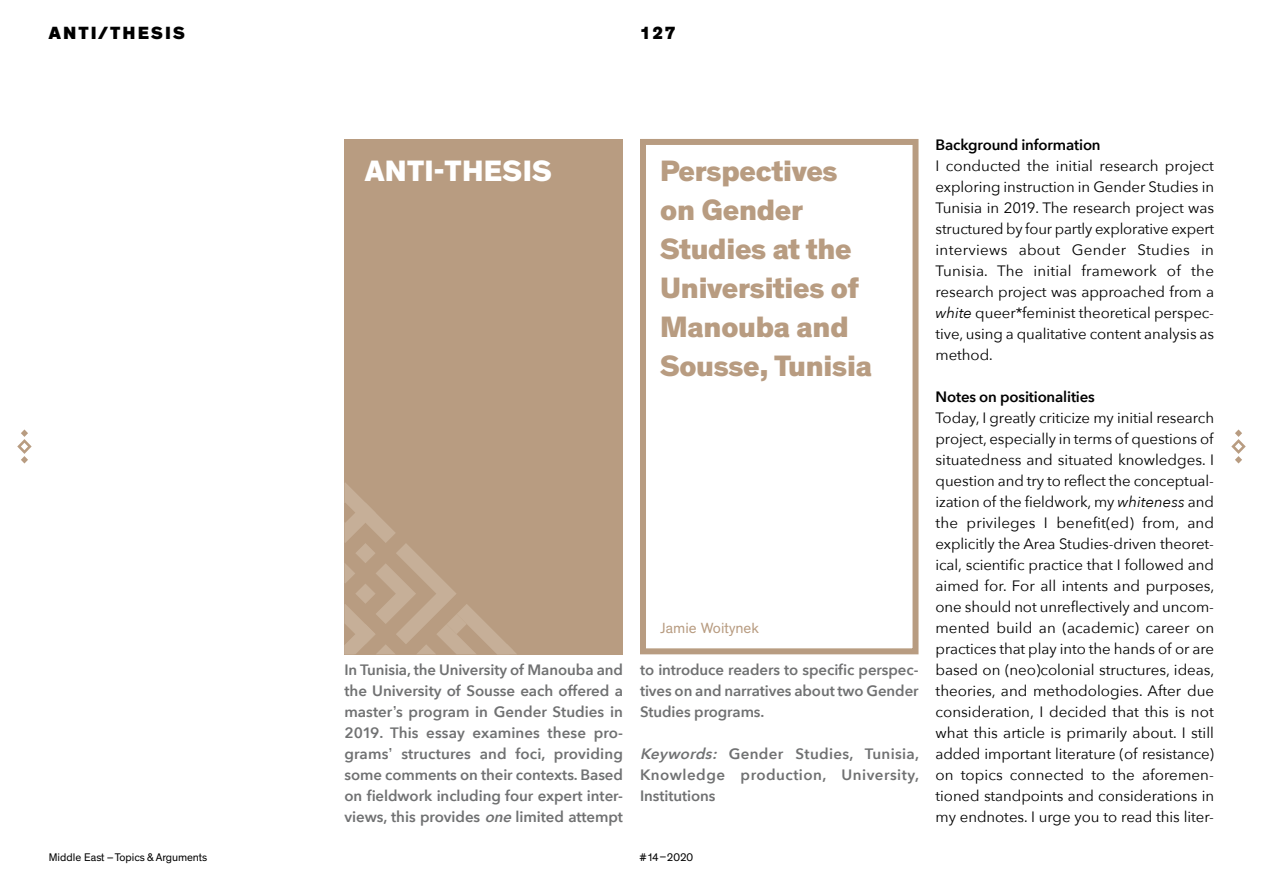
<style>
.page{position:relative;width:1263px;height:893px;background:#fff}
.page>*{position:absolute;margin:0;border:0;box-sizing:border-box;transform-origin:0 0}
.t1{font:30px/39px "Theinhardt Hv 2";letter-spacing:-.01em;color:#b89c81}
.t2{font:30px "Theinhardt Hv 2";letter-spacing:.01em;color:#fff}
.t3{font:900 18px "Theinhardt";letter-spacing:.115em;color:#000}
.t4{font:18px "Theinhardt Hv 2";color:#000}
.t5{font:15px/21px "Avenir Next LT Pro";letter-spacing:-.005em;color:#000;text-align:justify}
.t6{font:600 15px/21px "Avenir Next LT Pro";letter-spacing:-.005em;color:#707172;text-align:justify}
.t7{font:15px/21px "Avenir Next LT Pro Regular 2";letter-spacing:-.005em;color:#000;text-align:justify}
.t8{font:15px "Avenir Next LT Pro Demi 2";letter-spacing:-.005em;color:#707172}
.t9{font:600 15px "Avenir Next LT Pro";letter-spacing:-.01em;color:#000}
.t10{font:15px "Theinhardt Rg 2";color:#b89c81}
.t11{font:11.25px "Theinhardt";letter-spacing:-.005em;color:#000}
.s1{font-family:"Avenir Next LT Pro";font-weight:600}
.s2{font-style:italic}
.s3{font-family:"Avenir Next LT Pro";font-style:italic}
.s4{font-family:"Avenir Next LT Pro"}
</style>
<div class="page">
<svg style="left:17px;top:429px;width:15px;height:34px"></svg>
<svg style="left:1231px;top:429px;width:15px;height:34px"></svg>
<div style="left:640px;top:139px;width:278px;height:515px;border:6px solid #b89c81"></div>
<div style="left:344px;top:139px;width:279px;height:515px;background:#b89c81"></div>
<svg style="left:344px;top:483px;width:172px;height:171px"></svg>
<p class="t3" style="left:49px;top:21px;width:138px">ANTI/THESIS</p>
<p class="t4" style="left:640px;top:22px;width:37px">127</p>
<h1 class="t2" style="left:365px;top:152px;width:189px">ANTI-THESIS</h1>
<h1 class="t1" style="left:660px;top:152px;width:213px">Perspectives on Gender<br>Studies at the<br>Universities of<br>Manouba and<br>Sousse, Tunisia</h1>
<p class="t6" style="left:344px;top:660px;width:280px">In Tunisia, the University of Manouba and the University of Sousse each offered a master’s program in Gender Studies in 2019. This essay examines these pro&shy;grams’ structures and foci, providing some comments on their contexts. Based</p>
<p class="t8" style="left:344px;top:787px;width:280px">on fieldwork including four expert inter<span class="s1">-</span></p>
<p class="t6" style="left:344px;top:807px;width:280px">views, this provides <span class="s2">one</span> limited attempt</p>
<p class="t10" style="left:660px;top:620px;width:100px">Jamie Woitynek</p>
<p class="t8" style="left:640px;top:661px;width:280px">to introduce readers to specific perspec<span class="s1">-</span></p>
<p class="t6" style="left:640px;top:681px;width:280px">tives on and narratives about two Gender<br>Studies programs.</p>
<p class="t6" style="left:640px;top:744px;width:281px"><span class="s2">Keywords:</span> Gender Studies, Tunisia, Knowledge production, University, Institutions</p>
<p class="t11" style="left:49px;top:851px;width:160px">Middle East – Topics &amp; Arguments</p>
<p class="t11" style="left:640px;top:851px;width:55px">#14–2020</p>
<p class="t9" style="left:935px;top:136px;width:167px">Background information</p>
<p class="t5" style="left:935px;top:156px;width:280px">I conducted the initial research project exploring instruction in Gender Studies in Tunisia in 2019. The research project was structured by four partly explorative expert interviews about Gender Studies in Tunisia. The initial framework of the research project was approached from a <span class="s2">white</span> queer*feminist theoretical perspec&shy;tive, using a qualitative content analysis as method.</p>
<p class="t9" style="left:935px;top:388px;width:161px">Notes on positionalities</p>
<p class="t5" style="left:935px;top:408px;width:280px">Today, I greatly criticize my initial research project, especially in terms of questions of situatedness and situated knowledges. I</p>
<p class="t7" style="left:935px;top:471px;width:280px">question and try to reflect the conceptual&shy;ization of the fieldwork, my <span class="s3">whiteness</span> <span class="s4">and </span>the privileges I benefit(ed) from, and</p>
<p class="t5" style="left:935px;top:534px;width:280px">explicitly the Area Studies-driven theoret-</p>
<p class="t7" style="left:935px;top:555px;width:280px">ical, scientific practice that I followed and</p>
<p class="t5" style="left:935px;top:576px;width:280px">aimed for. For all intents and purposes,</p>
<p class="t7" style="left:935px;top:597px;width:280px">one should not unreflectively and uncom<span class="s4">-</span></p>
<p class="t5" style="left:935px;top:618px;width:280px">mented build an (academic) career on practices that play into the hands of or are based on (neo)colonial structures, ideas, theories, and methodologies. After due consideration, I decided that this is not what this article is primarily about. I still added important literature (of resistance) on topics connected to the aforemen&shy;tioned standpoints and considerations in my endnotes. I urge you to read this liter-</p>
</div>
